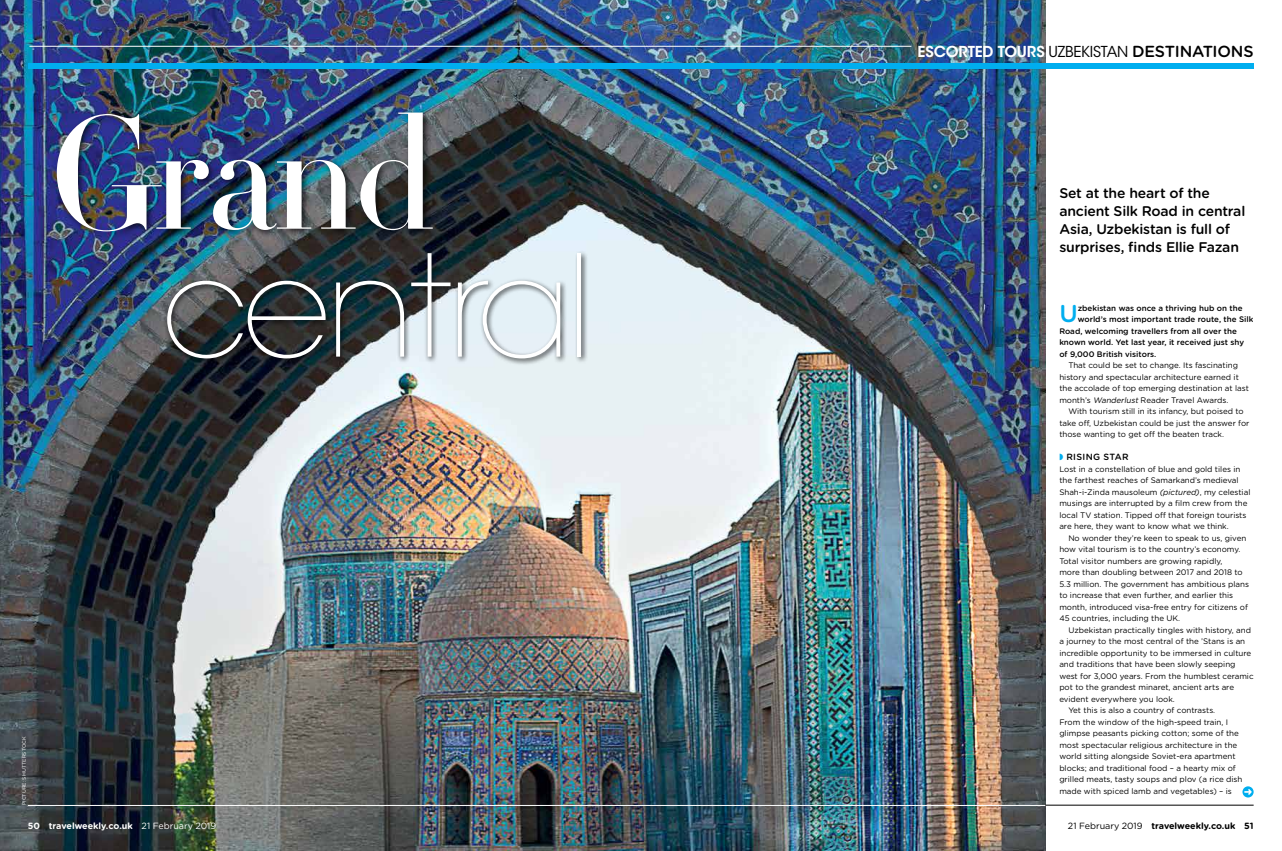
<style>
.page{position:relative;width:1282px;height:851px;background:#fff}
.page>*{position:absolute;margin:0;border:0;box-sizing:border-box;transform-origin:0 0}
.t1{font:500 157.9px "Didot HTF 42";letter-spacing:-.02em;color:#fff}
.t2{font:200 139.7px "ITC Avant Garde Std";letter-spacing:-.035em;color:#fff}
.t3{font:500 24.3px "Gotham Rounded";color:#00aeef}
.t4{font:600 15px "ITC Avant Garde Std";letter-spacing:-.01em;color:#fff}
.t5{font:500 14px/18px "Gotham Rounded";letter-spacing:-.015em;color:#000}
.t6{font:700 9px "Gotham Rounded";letter-spacing:-.005em;color:#fff}
.t7{font:700 9px "Gotham Rounded";letter-spacing:-.005em;color:#000}
.t8{font:500 9px "Gotham Rounded";letter-spacing:.04em;color:#000}
.t9{font:8px/11.5px "Gotham Rounded";letter-spacing:-.005em;color:#000}
.t10{font:500 8px "Gotham Rounded";color:#000}
.t11{font:5px "Gotham Rounded";letter-spacing:.02em;color:#fff}
.s1{font-weight:400;color:#000}
.s2{font-family:"Gotham Rounded";font-weight:500;font-size:16px;color:#000}
.s3{font-style:italic}
.s4{font-weight:400}
</style>
<div class="page">
<img style="left:0;top:0;width:1045px;height:850px">
<hr style="left:28px;top:805px;width:1224px;height:1px;background:#fff">
<div style="left:28px;top:63px;width:1225px;height:6px;background:#00aeef"></div>
<hr style="left:29px;top:46px;width:882px;height:1px;background:#fff">
<div style="left:164px;top:250px;width:425px;height:116px;background:#000;opacity:.75"></div>
<div style="left:53px;top:108px;width:388px;height:132px;background:#000;opacity:.75"></div>
<svg style="left:1242px;top:786px;width:11px;height:11px"></svg>
<svg style="left:1243px;top:789px;width:8px;height:5px"></svg>
<hr style="left:1045px;top:804px;width:208px;height:1px;background:#000">
<h1 class="t1" style="left:49px;top:78px;width:387px">Grand</h1>
<h2 class="t2" style="left:161px;top:224px;width:432px">central</h2>
<p class="t11" style="left:21px;top:805px;width:70px;rotate:-90deg">PICTURE: SHUTTERSTOCK</p>
<h3 class="t4" style="left:917px;top:42px;width:337px">ESCORTED TOURS <span class="s1">UZBEKISTAN</span> <span class="s2">DESTINATIONS</span></h3>
<h3 class="t5" style="left:1059px;top:183px;width:187px">Set at the heart of the ancient Silk Road in central<br>Asia, Uzbekistan is full of surprises, finds Ellie Fazan</h3>
<h3 class="t3" style="left:1059px;top:296px;width:20px">U</h3>
<p class="t10" style="left:1077px;top:302px;width:166px">zbekistan was once a thriving hub on the</p>
<p class="t10" style="left:1077px;top:313px;width:177px">world’s most important trade route, the Silk</p>
<p class="t10" style="left:1059px;top:325px;width:179px">Road, welcoming travellers from all over the</p>
<p class="t10" style="left:1059px;top:336px;width:186px">known world. Yet last year, it received just shy</p>
<p class="t10" style="left:1059px;top:348px;width:99px">of 9,000 British visitors.</p>
<p class="t9" style="left:1059px;top:359px;width:191px;text-indent:9px">That could be set to change. Its fascinating history and spectacular architecture earned it the accolade of top emerging destination at last month’s <span class="s3">Wanderlust</span> Reader Travel Awards.</p>
<p class="t9" style="left:1059px;top:405px;width:192px;text-indent:9px">With tourism still in its infancy, but poised to take off, Uzbekistan could be just the answer for those wanting to get off the beaten track.</p>
<p class="t8" style="left:1066px;top:450px;width:64px">RISING STAR</p>
<p class="t9" style="left:1059px;top:463px;width:192px">Lost in a constellation of blue and gold tiles in the farthest reaches of Samarkand’s medieval Shah-i-Zinda mausoleum <span class="s3">(pictured)</span>, my celestial musings are interrupted by a film crew from the local TV station. Tipped off that foreign tourists are here, they want to know what we think.</p>
<p class="t9" style="left:1059px;top:532px;width:191px;text-indent:9px">No wonder they’re keen to speak to us, given how vital tourism is to the country’s economy.<br>Total visitor numbers are growing rapidly,<br>more than doubling between 2017 and 2018 to 5.3 million. The government has ambitious plans to increase that even further, and earlier this month, introduced visa-free entry for citizens of 45 countries, including the UK.</p>
<p class="t9" style="left:1068px;top:624px;width:184px">Uzbekistan practically tingles with history, and</p>
<p class="t9" style="left:1059px;top:635px;width:187px">a journey to the most central of the ’Stans is an</p>
<p class="t9" style="left:1059px;top:646px;width:193px">incredible opportunity to be immersed in culture</p>
<p class="t9" style="left:1059px;top:658px;width:178px">and traditions that have been slowly seeping</p>
<p class="t9" style="left:1059px;top:669px;width:196px">west for 3,000 years. From the humblest ceramic</p>
<p class="t9" style="left:1059px;top:681px;width:176px">pot to the grandest minaret, ancient arts are</p>
<p class="t9" style="left:1059px;top:692px;width:117px">evident everywhere you look.</p>
<p class="t9" style="left:1068px;top:704px;width:148px">Yet this is also a country of contrasts.</p>
<p class="t9" style="left:1059px;top:715px;width:170px">From the window of the high-speed train, I</p>
<p class="t9" style="left:1059px;top:727px;width:181px">glimpse peasants picking cotton; some of the</p>
<p class="t9" style="left:1059px;top:738px;width:179px">most spectacular religious architecture in the</p>
<p class="t9" style="left:1059px;top:750px;width:178px">world sitting alongside Soviet-era apartment</p>
<p class="t9" style="left:1059px;top:761px;width:178px">blocks; and traditional food – a hearty mix of</p>
<p class="t9" style="left:1059px;top:773px;width:185px">grilled meats, tasty soups and plov (a rice dish</p>
<p class="t9" style="left:1059px;top:784px;width:174px">made with spiced lamb and vegetables) – is</p>
<p class="t6" style="left:28px;top:818px;width:190px">50 travelweekly.co.uk <span class="s4">21 February 2019</span></p>
<p class="t7" style="left:1067px;top:818px;width:187px"><span class="s4">21 February 2019</span> travelweekly.co.uk 51</p>
</div>
